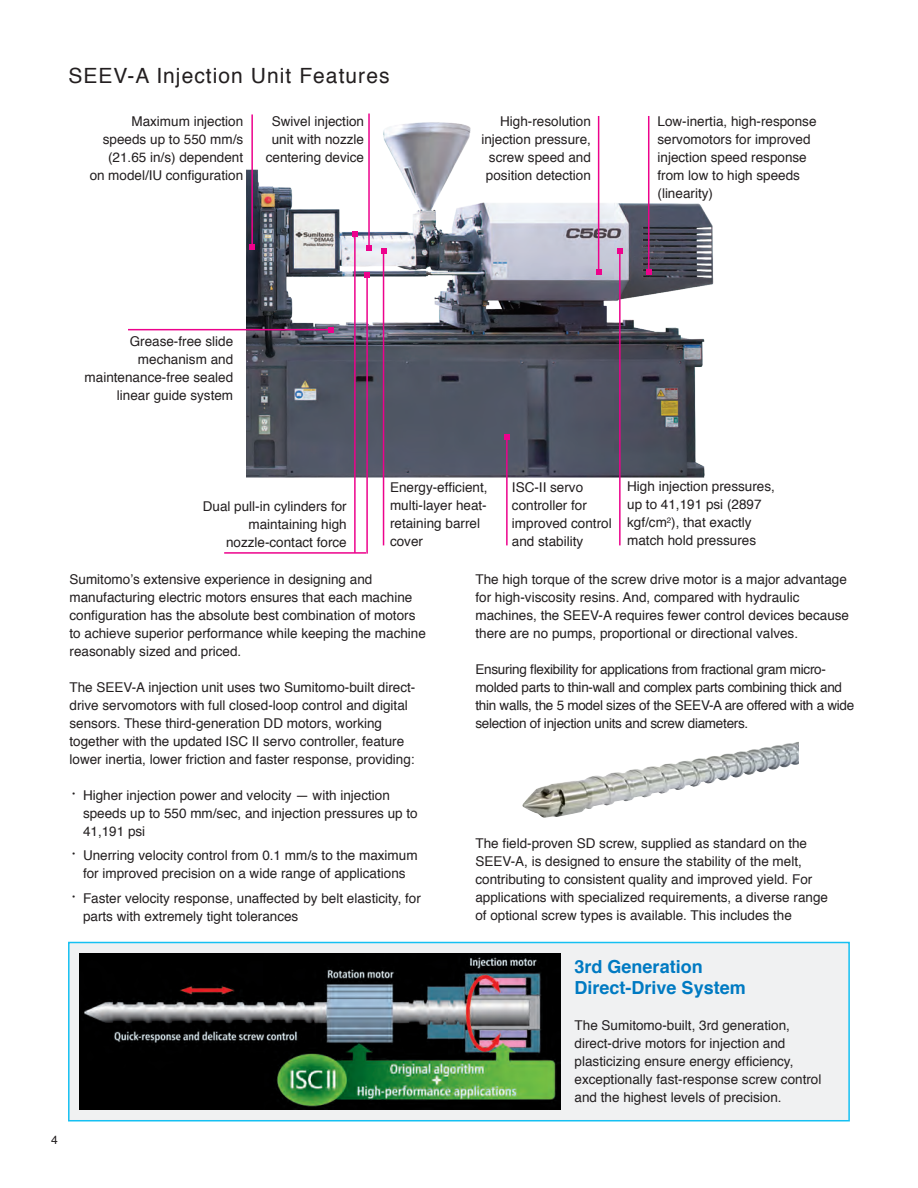
<style>
.page{position:relative;width:918px;height:1188px;background:#fff}
.page>*{position:absolute;margin:0;border:0;box-sizing:border-box;transform-origin:0 0}
.t1{font:21px "Helvetica";letter-spacing:.05em;color:#231f20}
.t2{font:700 18px "Helvetica";color:#007ac2}
.t3{font:13.5px/18px "Helvetica";color:#231f20}
.t4{font:13.5px/18px "Helvetica";letter-spacing:-.02em;color:#231f20}
.t5{font:12px "Helvetica";color:#231f20}
.s1{font-family:"MS Mincho";font-size:18px}
</style>
<div class="page">
<img style="left:247px;top:116px;width:467px;height:361px">
<hr style="left:648px;top:116px;width:1px;height:156px;background:#ed028c">
<svg style="left:646px;top:269px;width:6px;height:6px"></svg>
<hr style="left:251px;top:114px;width:2px;height:133px;background:#ed028c">
<svg style="left:249px;top:244px;width:6px;height:6px"></svg>
<hr style="left:506px;top:437px;width:2px;height:108px;background:#ed028c">
<svg style="left:504px;top:434px;width:6px;height:6px"></svg>
<hr style="left:366px;top:275px;width:2px;height:279px;background:#ed028c">
<svg style="left:364px;top:272px;width:6px;height:6px"></svg>
<hr style="left:224px;top:552px;width:142px;height:2px;background:#ed028c">
<hr style="left:354px;top:234px;width:2px;height:319px;background:#ed028c">
<svg style="left:352px;top:231px;width:6px;height:6px"></svg>
<hr style="left:619px;top:251px;width:2px;height:294px;background:#ed028c">
<svg style="left:617px;top:248px;width:6px;height:6px"></svg>
<hr style="left:598px;top:116px;width:1px;height:156px;background:#ed028c">
<svg style="left:596px;top:269px;width:6px;height:6px"></svg>
<hr style="left:383px;top:251px;width:1px;height:294px;background:#ed028c">
<svg style="left:381px;top:248px;width:6px;height:6px"></svg>
<img style="left:522px;top:742px;width:277px;height:76px">
<hr style="left:128px;top:329px;width:203px;height:1px;background:#ed028c">
<svg style="left:328px;top:327px;width:6px;height:6px"></svg>
<hr style="left:368px;top:114px;width:2px;height:134px;background:#ed028c">
<svg style="left:366px;top:245px;width:6px;height:6px"></svg>
<div style="left:68px;top:942px;width:782px;height:179px;background:#f0f1f2;border:2px solid #15c0f2"></div>
<img style="left:80px;top:954px;width:480px;height:156px">
<p class="t1" style="left:68px;top:60px;width:323px">SEEV-A Injection Unit Features</p>
<p class="t3" style="left:90px;top:113px;width:155px;text-align:right">Maximum injection speeds up to 550 mm/s (21.65 in/s) dependent on model/IU configuration</p>
<p class="t3" style="left:266px;top:113px;width:100px;text-align:center">Swivel injection unit with nozzle centering device</p>
<p class="t3" style="left:481px;top:113px;width:111px;text-align:right">High-resolution injection pressure, screw speed and position detection</p>
<p class="t3" style="left:658px;top:113px;width:161px">Low-inertia, high-response servomotors for improved injection speed response from low to high speeds (linearity)</p>
<p class="t3" style="left:85px;top:333px;width:150px;text-align:right">Grease-free slide mechanism and maintenance-free sealed linear guide system</p>
<p class="t3" style="left:512px;top:478px;width:101px">ISC-II servo controller for improved control and stability</p>
<p class="t3" style="left:627px;top:478px;width:149px">High injection pressures, up to 41,191 psi (2897 kgf/cm<sup>2</sup>), that exactly match hold pressures</p>
<p class="t3" style="left:390px;top:479px;width:99px">Energy-efficient, multi-layer heat&shy;retaining barrel cover</p>
<p class="t3" style="left:475px;top:570px;width:375px">The high torque of the screw drive motor is a major advantage for high-viscosity resins. And, compared with hydraulic machines, the SEEV-A requires fewer control devices because there are no pumps, proportional or directional valves.</p>
<p class="t4" style="left:475px;top:660px;width:380px">Ensuring flexibility for applications from fractional gram micro&shy;molded parts to thin-wall and complex parts combining thick and thin walls, the 5 model sizes of the SEEV-A are offered with a wide selection of injection units and screw diameters.</p>
<p class="t3" style="left:203px;top:498px;width:146px">Dual pull-in cylinders for</p>
<p class="t3" style="left:249px;top:516px;width:100px">maintaining high</p>
<p class="t3" style="left:226px;top:534px;width:122px">nozzle-contact force</p>
<p class="t3" style="left:70px;top:570px;width:358px">Sumitomo’s extensive experience in designing and manufacturing electric motors ensures that each machine configuration has the absolute best combination of motors to achieve superior performance while keeping the machine reasonably sized and priced.</p>
<p class="t3" style="left:70px;top:678px;width:347px">The SEEV-A injection unit uses two Sumitomo-built direct&shy;drive servomotors with full closed-loop control and digital sensors. These third-generation DD motors, working together with the updated ISC II servo controller, feature lower inertia, lower friction and faster response, providing:</p>
<p class="t3" style="left:83px;top:786px;width:336px;text-indent:-14px"><span class="s1">•</span> Higher injection power and velocity — with injection speeds up to 550 mm/sec, and injection pressures up to<br>41,191 psi</p>
<p class="t3" style="left:70px;top:847px;width:350px;text-align:center"><span class="s1">•</span> Unerring velocity control from 0.1 mm/s to the maximum for improved precision on a wide range of applications</p>
<p class="t3" style="left:83px;top:890px;width:339px;text-indent:-14px"><span class="s1">•</span> Faster velocity response, unaffected by belt elasticity, for parts with extremely tight tolerances</p>
<p class="t3" style="left:475px;top:835px;width:354px">The field-proven SD screw, supplied as standard on the SEEV-A, is designed to ensure the stability of the melt, contributing to consistent quality and improved yield. For applications with specialized requirements, a diverse range of optional screw types is available. This includes the</p>
<p class="t5" style="left:51px;top:1131px;width:8px">4</p>
<p class="t2" style="left:575px;top:952px;width:130px">3rd Generation</p>
<p class="t2" style="left:575px;top:973px;width:173px">Direct-Drive System</p>
<p class="t3" style="left:575px;top:1016px;width:248px">The Sumitomo-built, 3rd generation, direct-drive motors for injection and plasticizing ensure energy efficiency, exceptionally fast-response screw control and the highest levels of precision.</p>
</div>
